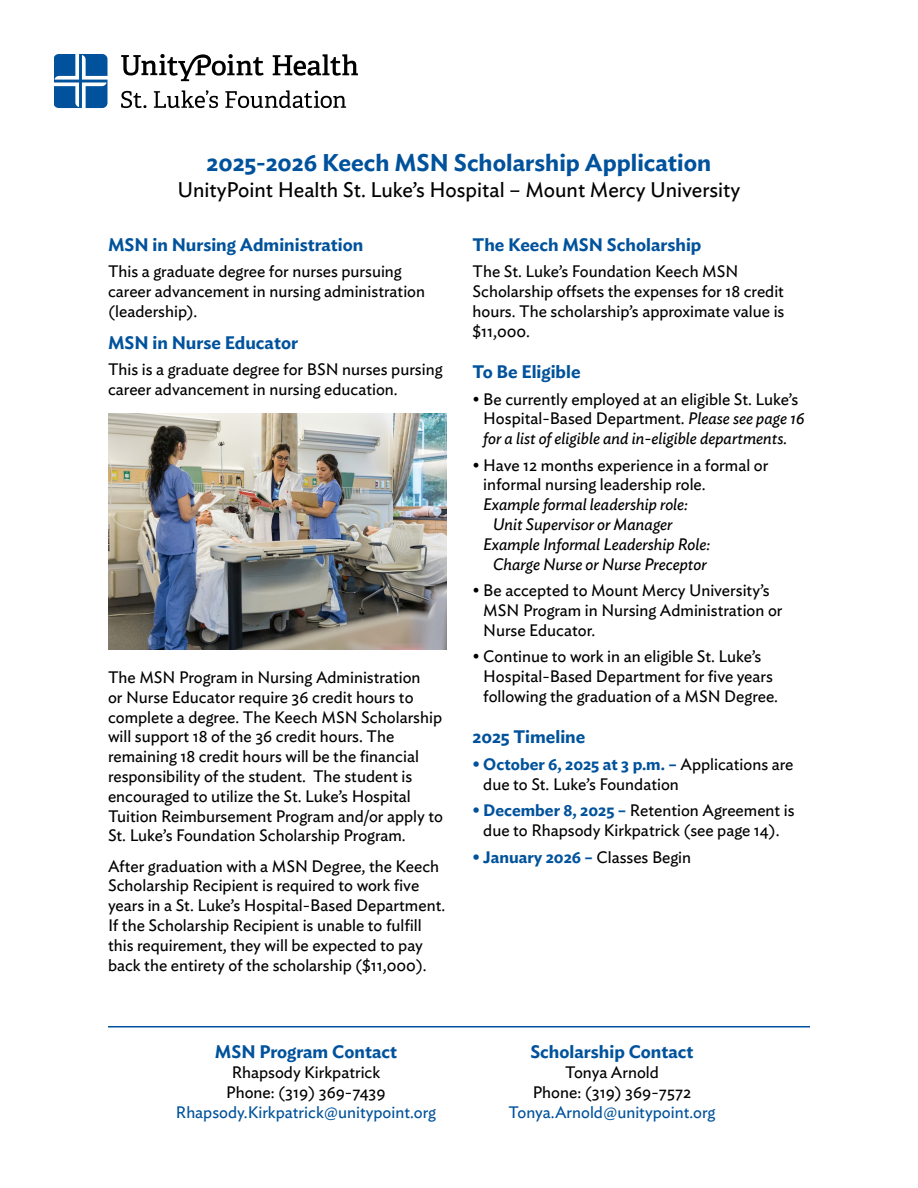
<style>
.page{position:relative;width:918px;height:1188px;background:#fff}
.page>*{position:absolute;margin:0;border:0;box-sizing:border-box;transform-origin:0 0}
.t1{font:600 24px "Ideal Sans";color:#00529c}
.t2{font:21px "Ideal Sans";color:#000}
.t3{font:600 18px "Ideal Sans";color:#00529c}
.t4{font:16.5px/19.8px "Ideal Sans";color:#000}
.t5{font:italic 16.5px "Ideal Sans";color:#000}
.t6{font:16.5px "Ideal Sans";color:#00529b}
.t7{font:600 16.5px "Ideal Sans";color:#00529c}
.s1{font-style:italic}
.s2{font-weight:600;color:#00529c}
.s3{font-weight:400;color:#000}
</style>
<div class="page">
<hr style="left:108px;top:1026px;width:702px;height:2px;background:#00529c">
<svg style="left:54px;top:54px;width:53px;height:54px"></svg>
<svg style="left:121px;top:54px;width:143px;height:27px"></svg>
<svg style="left:273px;top:54px;width:85px;height:22px"></svg>
<svg style="left:121px;top:91px;width:25px;height:17px"></svg>
<svg style="left:154px;top:90px;width:64px;height:18px"></svg>
<svg style="left:225px;top:90px;width:121px;height:18px"></svg>
<img style="left:108px;top:413px;width:338px;height:237px">
<h1 class="t1" style="left:207px;top:144px;width:506px">2025-2026 Keech MSN Scholarship Application</h1>
<p class="t2" style="left:178px;top:173px;width:564px">UnityPoint Health St. Luke’s Hospital – Mount Mercy University</p>
<p class="t3" style="left:108px;top:230px;width:257px">MSN in Nursing Administration</p>
<p class="t4" style="left:108px;top:260px;width:319px">This a graduate degree for nurses pursuing career advancement in nursing administration (leadership).</p>
<p class="t3" style="left:108px;top:328px;width:192px">MSN in Nurse Educator</p>
<p class="t4" style="left:108px;top:359px;width:336px">This is a graduate degree for BSN nurses pursing career advancement in nursing education.</p>
<p class="t4" style="left:108px;top:666px;width:337px">The MSN Program in Nursing Administration<br>or Nurse Educator require 36 credit hours to complete a degree. The Keech MSN Scholarship will support 18 of the 36 credit hours. The remaining 18 credit hours will be the financial responsibility of the student. The student is encouraged to utilize the St. Luke’s Hospital Tuition Reimbursement Program and/or apply to St. Luke’s Foundation Scholarship Program.</p>
<p class="t4" style="left:108px;top:855px;width:339px">After graduation with a MSN Degree, the Keech Scholarship Recipient is required to work five years in a St. Luke’s Hospital-Based Department.<br>If the Scholarship Recipient is unable to fulfill this requirement, they will be expected to pay back the entirety of the scholarship ($11,000).</p>
<p class="t3" style="left:215px;top:1038px;width:184px">MSN Program Contact</p>
<p class="t4" style="left:226px;top:1061px;width:161px;text-align:center">Rhapsody Kirkpatrick<br>Phone: (319) 369-7439</p>
<p class="t6" style="left:176px;top:1100px;width:262px">Rhapsody.Kirkpatrick@unitypoint.org</p>
<p class="t3" style="left:472px;top:230px;width:231px">The Keech MSN Scholarship</p>
<p class="t4" style="left:472px;top:260px;width:313px">The St. Luke’s Foundation Keech MSN Scholarship offsets the expenses for 18 credit hours. The scholarship’s approximate value is $11,000.</p>
<p class="t3" style="left:472px;top:358px;width:110px">To Be Eligible</p>
<p class="t4" style="left:483px;top:388px;width:323px;text-indent:-11px">• Be currently employed at an eligible St. Luke’s<br>Hospital-Based Department. <span class="s1">Please see page 16 for a list of eligible and in-eligible departments.</span></p>
<p class="t4" style="left:483px;top:454px;width:287px;text-indent:-11px">• Have 12 months experience in a formal or informal nursing leadership role.</p>
<p class="t5" style="left:483px;top:492px;width:206px">Example formal leadership role:</p>
<p class="t5" style="left:493px;top:512px;width:181px">Unit Supervisor or Manager</p>
<p class="t5" style="left:483px;top:532px;width:228px">Example Informal Leadership Role:</p>
<p class="t5" style="left:493px;top:551px;width:215px">Charge Nurse or Nurse Preceptor</p>
<p class="t4" style="left:483px;top:579px;width:301px;text-indent:-11px">• Be accepted to Mount Mercy University’s<br>MSN Program in Nursing Administration or<br>Nurse Educator.</p>
<p class="t4" style="left:483px;top:646px;width:296px;text-indent:-11px">• Continue to work in an eligible St. Luke’s<br>Hospital-Based Department for five years following the graduation of a MSN Degree.</p>
<p class="t3" style="left:472px;top:723px;width:114px">2025 Timeline</p>
<p class="t4" style="left:483px;top:753px;width:312px;text-indent:-11px"><span class="s2">• October 6, 2025 at 3 p.m. –</span> Applications are due to St. Luke’s Foundation</p>
<p class="t4" style="left:472px;top:799px;width:324px;text-align:center"><span class="s2">• December 8, 2025 –</span> Retention Agreement is due to Rhapsody Kirkpatrick (see page 14).</p>
<p class="t7" style="left:472px;top:844px;width:220px">• January 2026 – <span class="s3">Classes Begin</span></p>
<p class="t3" style="left:530px;top:1038px;width:165px">Scholarship Contact</p>
<p class="t4" style="left:533px;top:1061px;width:160px;text-align:center">Tonya Arnold<br>Phone: (319) 369-7572</p>
<p class="t6" style="left:509px;top:1100px;width:208px">Tonya.Arnold@unitypoint.org</p>
</div>
